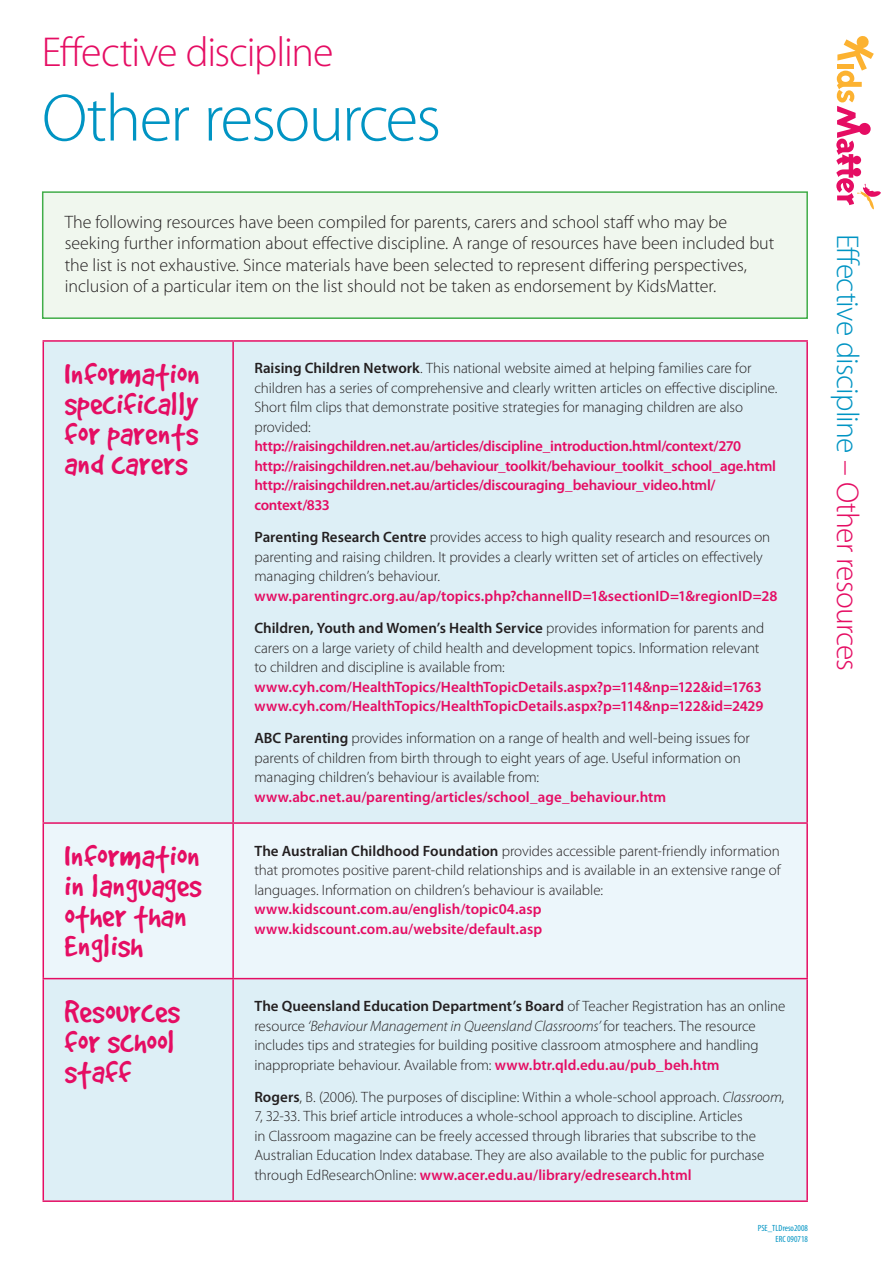
<style>
.page{position:relative;width:893px;height:1263px;background:#fff}
.page>*{position:absolute;margin:0;border:0;box-sizing:border-box;transform-origin:0 0}
.Title_Other_Resource{font:300 67.5px "Myriad Pro";letter-spacing:-.035em;color:#0094c3}
.Title_Other_Resource-2{font:300 42px "Myriad Pro";letter-spacing:-.03em;color:#e50d63}
.Body_heading{font:36px/30px "Good Dog Plain";letter-spacing:.01em;color:#e50d63}
.Body_heading_pink{font:36px/30px "Good Dog Plain";letter-spacing:.01em;color:#e50d63;text-align:justify}
.Title___Side_Grn___R{font:300 31.5px "Myriad Pro";letter-spacing:-.025em;color:#0094c3}
.Body_large{font:300 18px/21.6px "Myriad Pro";color:#231f20}
.Body{font:300 15px/19.5px "Myriad Pro";letter-spacing:-.005em;color:#231f20}
.Body-2{font:600 15px/19.5px "Myriad Pro";letter-spacing:-.02em;color:#e50d63}
.t1{font:condensed 9px/10.5px "Myriad Pro";color:#0094c3;text-align:right}
.s1{color:#231f20}
.s2{font-weight:300;color:#231f20}
.s3{font-weight:600}
.s4{font-weight:600;color:#e50d63}
.s5{font-style:italic}
.s6{color:#e50d63}
</style>
<div class="page">
<svg style="left:836px;top:36px;width:45px;height:174px"></svg>
<div style="left:44px;top:342px;width:762px;height:858px;background:#ddeff6"></div>
<div style="left:44px;top:824px;width:762px;height:154px;background:#ecf6fb"></div>
<hr style="left:43px;top:342px;width:1px;height:480px;background:#e50d63">
<hr style="left:43px;top:340px;width:190px;height:2px;background:#e50d63">
<hr style="left:233px;top:340px;width:575px;height:2px;background:#e50d63">
<hr style="left:232px;top:342px;width:2px;height:480px;background:#e50d63">
<hr style="left:806px;top:342px;width:2px;height:480px;background:#e50d63">
<hr style="left:43px;top:824px;width:1px;height:154px;background:#e50d63">
<hr style="left:43px;top:822px;width:190px;height:2px;background:#e50d63">
<hr style="left:233px;top:822px;width:575px;height:2px;background:#e50d63">
<hr style="left:232px;top:824px;width:2px;height:154px;background:#e50d63">
<hr style="left:806px;top:824px;width:2px;height:154px;background:#e50d63">
<hr style="left:43px;top:979px;width:1px;height:221px;background:#e50d63">
<hr style="left:43px;top:978px;width:190px;height:1px;background:#e50d63">
<hr style="left:233px;top:978px;width:575px;height:1px;background:#e50d63">
<hr style="left:232px;top:979px;width:2px;height:221px;background:#e50d63">
<hr style="left:806px;top:979px;width:2px;height:221px;background:#e50d63">
<hr style="left:43px;top:1200px;width:190px;height:2px;background:#e50d63">
<hr style="left:233px;top:1200px;width:575px;height:2px;background:#e50d63">
<div style="left:43px;top:192px;width:764px;height:126px;background:#f0f7ee"></div>
<div style="left:42px;top:191px;width:766px;height:128px;border:2px solid #41ad49"></div>
<p class="Title_Other_Resource-2" style="left:42px;top:28px;width:293px">Effective discipline</p>
<p class="Title_Other_Resource" style="left:42px;top:81px;width:401px">Other resources</p>
<p class="Body_large" style="left:65px;top:211px;width:711px">The following resources have been compiled for parents, carers and school staff who may be seeking further information about effective discipline. A range of resources have been included but the list is not exhaustive. Since materials have been selected to represent differing perspectives, inclusion of a particular item on the list should not be taken as endorsement by KidsMatter.</p>
<p class="Body_heading_pink" style="left:65px;top:362px;width:137px">Information specifically for parents and carers</p>
<p class="Body-2" style="left:254px;top:358px;width:525px"><span class="s1">Raising Children Network</span><span class="s2">. This national website aimed at helping families care for children has a series of comprehensive and clearly written articles on effective discipline.<br>Short film clips that demonstrate positive strategies for managing children are also provided: </span>http://raisingchildren.net.au/articles/discipline_introduction.html/context/270 http://raisingchildren.net.au/behaviour_toolkit/behaviour_toolkit_school_age.html http://raisingchildren.net.au/articles/discouraging_behaviour_video.html/ context/833</p>
<p class="Body" style="left:254px;top:528px;width:525px"><span class="s3">Parenting Research Centre</span> provides access to high quality research and resources on parenting and raising children. It provides a clearly written set of articles on effectively managing children’s behaviour. <span class="s4">www.parentingrc.org.au/ap/topics.php?channelID=1&amp;sectionID=1&amp;regionID=28</span></p>
<p class="Body" style="left:254px;top:618px;width:511px"><span class="s3">Children, Youth and Women’s Health Service</span> provides information for parents and carers on a large variety of child health and development topics. Information relevant to children and discipline is available from: <span class="s4">www.cyh.com/HealthTopics/HealthTopicDetails.aspx?p=114&amp;np=122&amp;id=1763 www.cyh.com/HealthTopics/HealthTopicDetails.aspx?p=114&amp;np=122&amp;id=2429</span></p>
<p class="Body" style="left:254px;top:729px;width:497px"><span class="s3">ABC Parenting</span> provides information on a range of health and well-being issues for parents of children from birth through to eight years of age. Useful information on managing children’s behaviour is available from: <span class="s4">www.abc.net.au/parenting/articles/school_age_behaviour.htm</span></p>
<p class="Body_heading" style="left:65px;top:844px;width:139px">Information in languages other than<br>English</p>
<p class="Body" style="left:254px;top:841px;width:528px"><span class="s3">The Australian Childhood Foundation</span> provides accessible parent-friendly information that promotes positive parent-child relationships and is available in an extensive range of languages. Information on children’s behaviour is available: <span class="s4">www.kidscount.com.au/english/topic04.asp www.kidscount.com.au/website/default.asp</span></p>
<p class="Body_heading" style="left:65px;top:999px;width:117px">Resources for school staff</p>
<p class="Body" style="left:254px;top:997px;width:532px"><span class="s3">The Queensland Education Department’s Board</span> of Teacher Registration has an online resource <span class="s5">‘Behaviour Management in Queensland Classrooms’</span> for teachers. The resource includes tips and strategies for building positive classroom atmosphere and handling inappropriate behaviour. Available from: <span class="s4">www.btr.qld.edu.au/pub_beh.htm</span></p>
<p class="Body" style="left:254px;top:1087px;width:531px"><span class="s3">Rogers</span>, B. (2006). The purposes of discipline: Within a whole-school approach. <span class="s5">Classroom</span>, 7, 32-33. This brief article introduces a whole-school approach to discipline. Articles<br>in Classroom magazine can be freely accessed through libraries that subscribe to the Australian Education Index database. They are also available to the public for purchase through EdResearchOnline: <span class="s4">www.acer.edu.au/library/edresearch.html</span></p>
<p class="t1" style="left:758px;top:1223px;width:52px">PSE_TLDreso2008<br>ERC 090718</p>
<p class="Title___Side_Grn___R" style="left:865px;top:234px;width:439px;rotate:90deg">Effective discipline <span class="s6">– Other resources</span></p>
</div>
